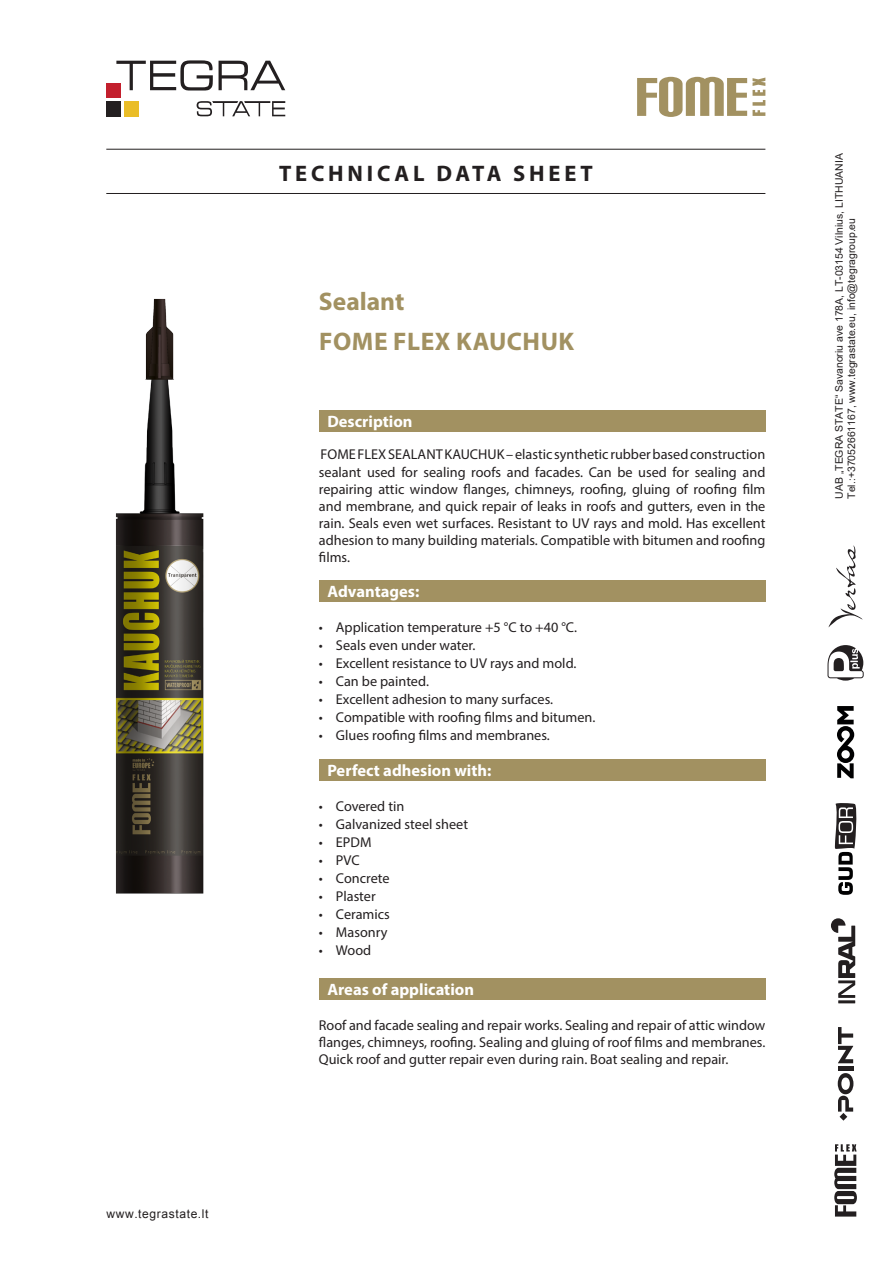
<style>
.page{position:relative;width:893px;height:1263px;background:#fff}
.page>*{position:absolute;margin:0;border:0;box-sizing:border-box;transform-origin:0 0}
.t1{font:700 25.5px "Myriad Pro";letter-spacing:.02em;color:#a29161}
.t2{font:700 25.5px "Myriad Pro";color:#a29161}
.t3{font:700 22.5px "Myriad Pro";letter-spacing:.17em;color:#231f20}
.t4{font:700 16.5px "Myriad Pro";color:#fff}
.t5{font:14.25px/17.1px "Myriad Pro";color:#231f20;text-align:justify}
.t6{font:12px "Arial";letter-spacing:.05em;color:#231f20}
.t7{font:10.5px/12.3px "Arial";color:#231f20}
</style>
<div class="page">
<div style="left:107px;top:83px;width:14px;height:15px;background:#c31f2d"></div>
<div style="left:124px;top:101px;width:14px;height:15px;background:#eabd27"></div>
<div style="left:107px;top:101px;width:14px;height:15px;background:#231f20"></div>
<svg style="left:116px;top:60px;width:169px;height:30px"></svg>
<svg style="left:197px;top:101px;width:88px;height:15px"></svg>
<hr style="left:106px;top:193px;width:659px;height:1px;background:#231f20">
<hr style="left:106px;top:149px;width:659px;height:1px;background:#231f20">
<svg style="left:637px;top:77px;width:128px;height:40px"></svg>
<div style="left:319px;top:410px;width:446px;height:22px;background:#a29161"></div>
<div style="left:319px;top:580px;width:446px;height:22px;background:#a29161"></div>
<div style="left:319px;top:759px;width:446px;height:22px;background:#a29161"></div>
<div style="left:319px;top:978px;width:446px;height:22px;background:#a29161"></div>
<img style="left:115px;top:298px;width:89px;height:595px">
<svg style="left:834px;top:1144px;width:23px;height:72px"></svg>
<hr style="left:838px;top:1067px;width:15px;height:4px;background:#231f20">
<svg style="left:838px;top:1027px;width:15px;height:36px"></svg>
<svg style="left:838px;top:1073px;width:15px;height:38px"></svg>
<svg style="left:840px;top:1113px;width:7px;height:7px"></svg>
<svg style="left:827px;top:645px;width:37px;height:36px"></svg>
<svg style="left:828px;top:545px;width:34px;height:82px"></svg>
<hr style="left:838px;top:1000px;width:17px;height:3px;background:#231f20">
<svg style="left:831px;top:918px;width:24px;height:80px"></svg>
<svg style="left:835px;top:803px;width:22px;height:92px"></svg>
<svg style="left:837px;top:706px;width:17px;height:72px"></svg>
<p class="t6" style="left:106px;top:1206px;width:104px">www.tegrastate.lt</p>
<h2 class="t3" style="left:279px;top:158px;width:315px">TECHNICAL DATA SHEET</h2>
<p class="t2" style="left:319px;top:285px;width:87px">Sealant</p>
<p class="t1" style="left:319px;top:324px;width:257px">FOME FLEX KAUCHUK</p>
<p class="t4" style="left:327px;top:411px;width:87px">Description</p>
<p class="t5" style="left:319px;top:446px;width:448px">FOME FLEX SEALANT KAUCHUK – elastic synthetic rubber based construction sealant used for sealing roofs and facades. Can be used for sealing and repairing attic window flanges, chimneys, roofing, gluing of roofing film and membrane, and quick repair of leaks in roofs and gutters, even in the rain. Seals even wet surfaces. Resistant to UV rays and mold. Has excellent adhesion to many building materials. Compatible with bitumen and roofing films.</p>
<p class="t4" style="left:327px;top:581px;width:93px">Advantages:</p>
<p class="t5" style="left:319px;top:618px;width:260px">• Application temperature +5 °C to +40 °C.</p>
<p class="t5" style="left:319px;top:636px;width:158px">• Seals even under water.</p>
<p class="t5" style="left:319px;top:654px;width:259px">• Excellent resistance to UV rays and mold.</p>
<p class="t5" style="left:319px;top:672px;width:112px">• Can be painted.</p>
<p class="t5" style="left:319px;top:690px;width:236px">• Excellent adhesion to many surfaces.</p>
<p class="t5" style="left:319px;top:708px;width:278px">• Compatible with roofing films and bitumen.</p>
<p class="t5" style="left:319px;top:726px;width:232px">• Glues roofing films and membranes.</p>
<p class="t4" style="left:327px;top:760px;width:166px">Perfect adhesion with:</p>
<p class="t5" style="left:319px;top:797px;width:87px">• Covered tin</p>
<p class="t5" style="left:319px;top:815px;width:151px">• Galvanized steel sheet</p>
<p class="t5" style="left:319px;top:833px;width:54px">• EPDM</p>
<p class="t5" style="left:319px;top:851px;width:42px">• PVC</p>
<p class="t5" style="left:319px;top:869px;width:72px">• Concrete</p>
<p class="t5" style="left:319px;top:887px;width:58px">• Plaster</p>
<p class="t5" style="left:319px;top:905px;width:72px">• Ceramics</p>
<p class="t5" style="left:319px;top:923px;width:70px">• Masonry</p>
<p class="t5" style="left:319px;top:941px;width:54px">• Wood</p>
<p class="t4" style="left:327px;top:979px;width:148px">Areas of application</p>
<p class="t5" style="left:319px;top:1016px;width:448px">Roof and facade sealing and repair works. Sealing and repair of attic window flanges, chimneys, roofing. Sealing and gluing of roof films and membranes.<br>Quick roof and gutter repair even during rain. Boat sealing and repair.</p>
<p class="t7" style="left:833px;top:499px;width:347px;rotate:-90deg">UAB „TEGRA STATE“ Savanoriu ave 178A, LT-03154 Vilnius, LITHUANIA<br>Tel.:+37052661167, www.tegrastate.eu, info@tegragroup.eu</p>
</div>
